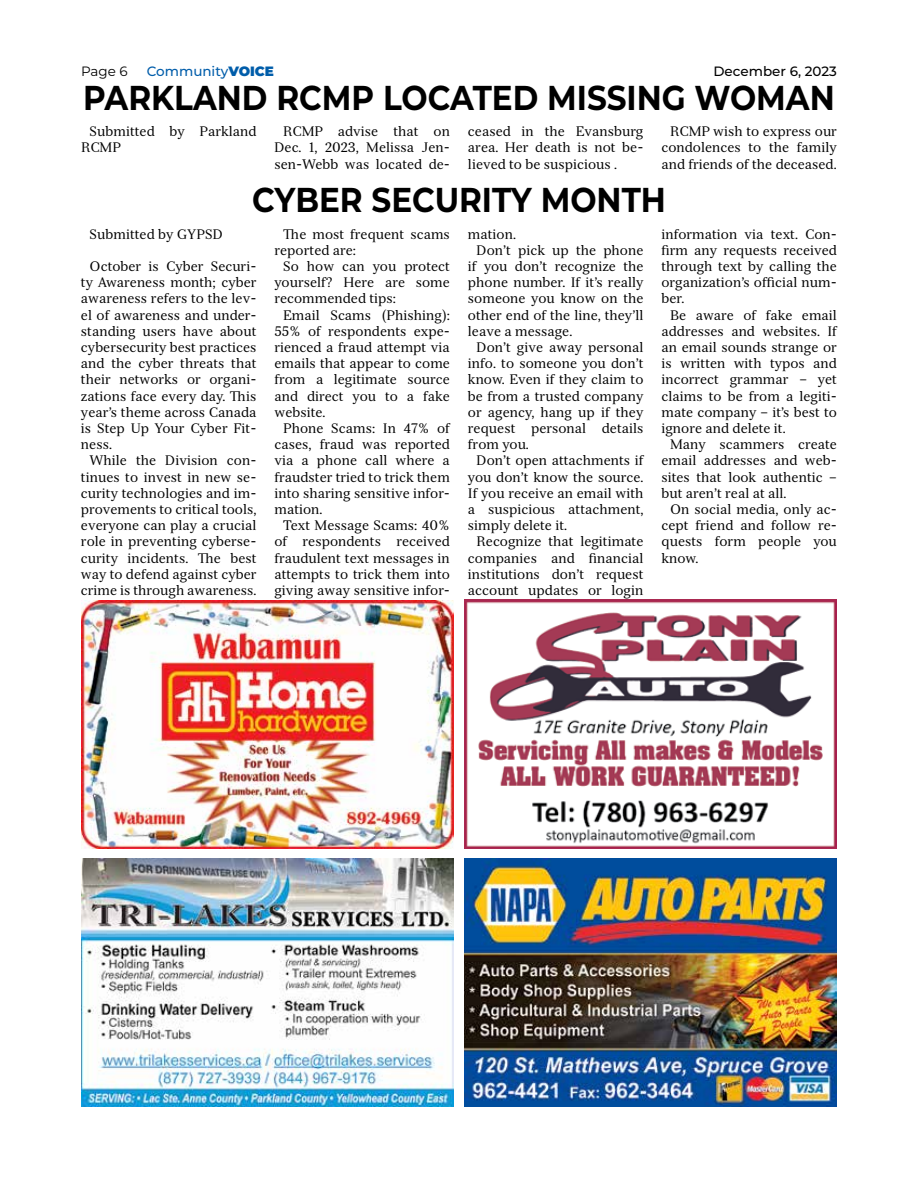
<style>
.page{position:relative;width:918px;height:1188px;background:#fff}
.page>*{position:absolute;margin:0;border:0;box-sizing:border-box;transform-origin:0 0}
.t1{font:700 34.5px "Montserrat";color:#000;scale:.9 1}
.t2{font:13.5px/16.2px "Serif 12 Beta";color:#000;text-align:justify}
.t3{font:500 13.5px "Montserrat";color:#005daa}
.t4{font:500 13.5px "Montserrat";color:#000}
.t5{font:13.5px "Montserrat";color:#000}
.s1{font-weight:900}
</style>
<div class="page">
<img style="left:464px;top:859px;width:373px;height:248px">
<img style="left:464px;top:600px;width:373px;height:248px">
<img style="left:81px;top:859px;width:373px;height:248px">
<img style="left:81px;top:600px;width:373px;height:248px">
<p class="t5" style="left:81px;top:62px;width:48px">Page 6</p>
<p class="t3" style="left:147px;top:62px;width:129px">Community<span class="s1">VOICE</span></p>
<p class="t4" style="left:714px;top:62px;width:125px">December 6, 2023</p>
<h1 class="t1" style="left:83px;top:73px;width:837px">PARKLAND RCMP LOCATED MISSING WOMAN</h1>
<p class="t2" style="left:81px;top:123px;width:177px;text-indent:9px">Submitted by Parkland<br>RCMP</p>
<p class="t2" style="left:274px;top:123px;width:177px;text-indent:9px">RCMP advise that on Dec. 1, 2023, Melissa Jen&shy;sen-Webb was located de-</p>
<p class="t2" style="left:468px;top:123px;width:177px">ceased in the Evansburg area. Her death is not be&shy;lieved to be suspicious .</p>
<p class="t2" style="left:661px;top:123px;width:177px;text-indent:9px">RCMP wish to express our condolences to the family and friends of the deceased.</p>
<h1 class="t1" style="left:252px;top:175px;width:461px">CYBER SECURITY MONTH</h1>
<p class="t2" style="left:90px;top:226px;width:135px">Submitted by GYPSD</p>
<p class="t2" style="left:81px;top:258px;width:177px;text-indent:9px">October is Cyber Securi&shy;ty Awareness month; cyber awareness refers to the lev&shy;el of awareness and under&shy;standing users have about cybersecurity best practices and the cyber threats that their networks or organi&shy;zations face every day. This year’s theme across Canada is Step Up Your Cyber Fit&shy;ness.</p>
<p class="t2" style="left:81px;top:453px;width:177px;text-indent:9px">While the Division con&shy;tinues to invest in new se&shy;curity technologies and im&shy;provements to critical tools, everyone can play a crucial role in preventing cyberse&shy;curity incidents. The best way to defend against cyber crime is through awareness.</p>
<p class="t2" style="left:274px;top:226px;width:177px;text-indent:9px">The most frequent scams reported are:</p>
<p class="t2" style="left:274px;top:258px;width:177px;text-indent:9px">So how can you protect yourself? Here are some recommended tips:</p>
<p class="t2" style="left:274px;top:307px;width:177px;text-indent:9px">Email Scams (Phishing):<br>55% of respondents expe&shy;rienced a fraud attempt via emails that appear to come from a legitimate source and direct you to a fake website.</p>
<p class="t2" style="left:274px;top:420px;width:177px;text-indent:9px">Phone Scams: In 47% of cases, fraud was reported via a phone call where a fraudster tried to trick them into sharing sensitive infor&shy;mation.</p>
<p class="t2" style="left:274px;top:517px;width:177px;text-indent:9px">Text Message Scams: 40% of respondents received fraudulent text messages in attempts to trick them into giving away sensitive infor-</p>
<p class="t2" style="left:468px;top:226px;width:50px">mation.</p>
<p class="t2" style="left:477px;top:242px;width:168px">Don’t pick up the phone</p>
<p class="t2" style="left:468px;top:258px;width:177px">if you don’t recognize the</p>
<p class="t2" style="left:468px;top:274px;width:177px">phone number. If it’s really</p>
<p class="t2" style="left:468px;top:291px;width:177px">someone you know on the</p>
<p class="t2" style="left:468px;top:307px;width:177px">other end of the line, they’ll</p>
<p class="t2" style="left:468px;top:323px;width:106px">leave a message.</p>
<p class="t2" style="left:477px;top:339px;width:168px">Don’t give away personal</p>
<p class="t2" style="left:468px;top:355px;width:177px">info. to someone you don’t</p>
<p class="t2" style="left:468px;top:372px;width:177px">know. Even if they claim to</p>
<p class="t2" style="left:468px;top:388px;width:177px">be from a trusted company</p>
<p class="t2" style="left:468px;top:404px;width:177px">or agency, hang up if they</p>
<p class="t2" style="left:468px;top:420px;width:177px">request personal details</p>
<p class="t2" style="left:468px;top:436px;width:62px">from you.</p>
<p class="t2" style="left:477px;top:453px;width:168px">Don’t open attachments if</p>
<p class="t2" style="left:468px;top:469px;width:177px">you don’t know the source.</p>
<p class="t2" style="left:468px;top:485px;width:177px">If you receive an email with</p>
<p class="t2" style="left:468px;top:501px;width:177px">a suspicious attachment,</p>
<p class="t2" style="left:468px;top:517px;width:101px">simply delete it.</p>
<p class="t2" style="left:477px;top:534px;width:168px">Recognize that legitimate</p>
<p class="t2" style="left:468px;top:550px;width:177px">companies and financial</p>
<p class="t2" style="left:468px;top:566px;width:177px">institutions don’t request</p>
<p class="t2" style="left:468px;top:582px;width:177px">account updates or login</p>
<p class="t2" style="left:661px;top:226px;width:177px">information via text. Con&shy;firm any requests received through text by calling the organization’s official num&shy;ber.</p>
<p class="t2" style="left:661px;top:307px;width:177px;text-indent:9px">Be aware of fake email addresses and websites. If an email sounds strange or is written with typos and incorrect grammar – yet claims to be from a legiti&shy;mate company – it’s best to ignore and delete it.</p>
<p class="t2" style="left:661px;top:436px;width:177px;text-indent:9px">Many scammers create email addresses and web&shy;sites that look authentic – but aren’t real at all.</p>
<p class="t2" style="left:661px;top:501px;width:177px;text-indent:9px">On social media, only ac&shy;cept friend and follow re&shy;quests form people you know.</p>
</div>
